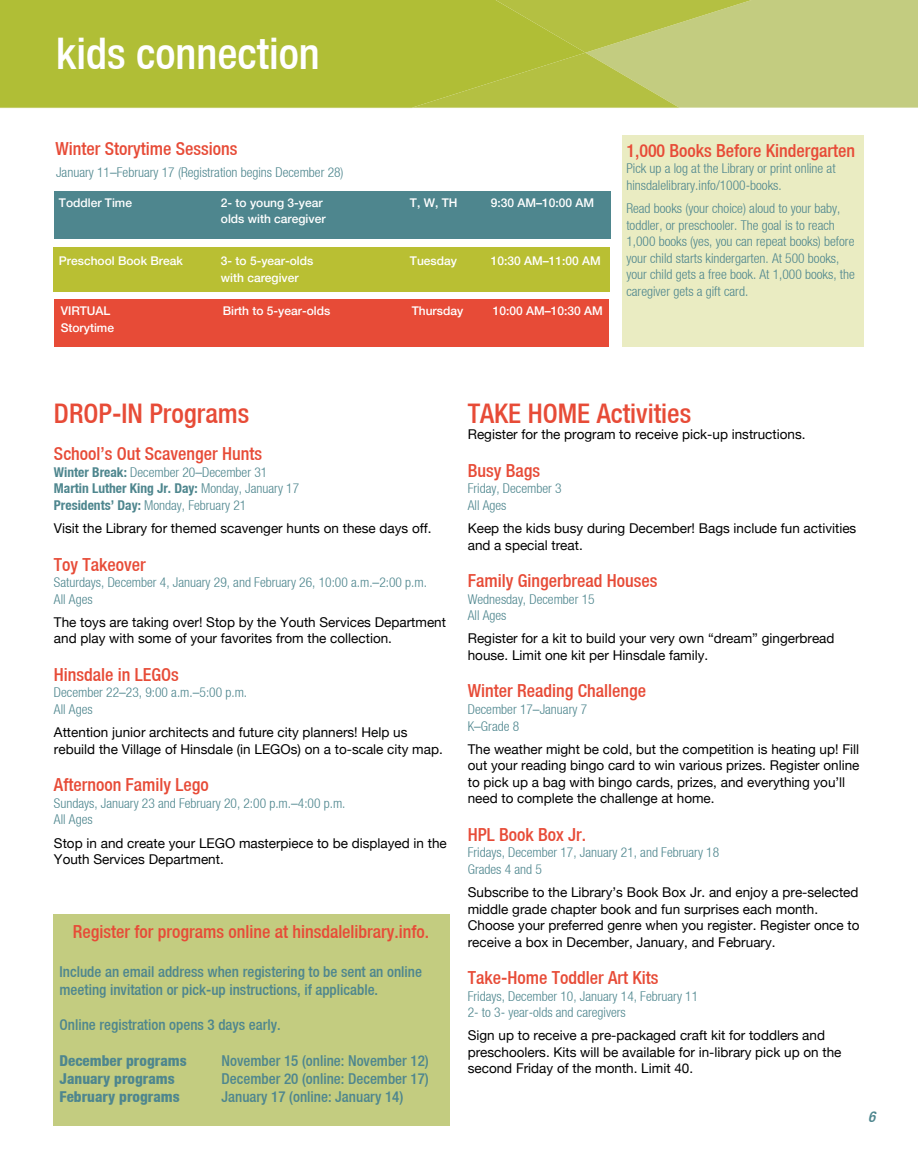
<style>
.page{position:relative;width:918px;height:1175px;background:#fff}
.page>*{position:absolute;margin:0;border:0;box-sizing:border-box;transform-origin:0 0}
.t1{font:500 condensed 43.5px "Helvetica Neue LT";color:#fff}
.t2{font:500 condensed 27px "Helvetica Neue LT";color:#e74b37}
.t3{font:500 condensed 18px "Helvetica Neue LT";color:#e74b37}
.t4{font:500 condensed 15px/18px "Helvetica Neue LT";color:#4e868e}
.t5{font:800 condensed 15px "Helvetica Neue LT";color:#4e868e}
.t6{font:italic 500 condensed 15px "Helvetica Neue LT";color:#4e868e}
.t7{font:13.5px/16.5px "Helvetica Neue";color:#000}
.t8{font:300 condensed 13.5px/16.5px "Helvetica Neue LT";color:#4e868e}
.t9{font:500 12px "Helvetica Neue LT";color:#fff}
.s1{font-weight:700}
</style>
<div class="page">
<div style="left:752px;top:0;width:166px;height:108px;background:#c3cc80"></div>
<svg style="left:586px;top:0;width:166px;height:108px"></svg>
<svg style="left:0;top:0;width:586px;height:108px;fill:#b0be36"></svg>
<div style="left:53px;top:914px;width:396px;height:212px;background:#c3cc80"></div>
<div style="left:54px;top:191px;width:557px;height:47px;background:#4e868e"></div>
<div style="left:54px;top:247px;width:556px;height:45px;background:#b9bf33"></div>
<div style="left:622px;top:135px;width:242px;height:212px;background:#eaecc2"></div>
<div style="left:54px;top:300px;width:554px;height:47px;background:#e74b37"></div>
<h1 class="t1" style="left:56px;top:27px;width:265px">kids connection</h1>
<h3 class="t3" style="left:55px;top:137px;width:183px">Winter Storytime Sessions</h3>
<p class="t8" style="left:56px;top:164px;width:289px">January 11–February 17 (Registration begins December 28)</p>
<p class="t9" style="left:59px;top:195px;width:75px">Toddler Time</p>
<p class="t9" style="left:221px;top:195px;width:103px">2- to young 3-year</p>
<p class="t9" style="left:410px;top:195px;width:49px">T, W, TH</p>
<p class="t9" style="left:491px;top:195px;width:105px">9:30 AM–10:00 AM</p>
<p class="t9" style="left:221px;top:212px;width:106px">olds with caregiver</p>
<p class="t9" style="left:59px;top:254px;width:126px">Preschool Book Break</p>
<p class="t9" style="left:221px;top:254px;width:94px">3- to 5-year-olds</p>
<p class="t9" style="left:410px;top:254px;width:49px">Tuesday</p>
<p class="t9" style="left:491px;top:254px;width:112px">10:30 AM–11:00 AM</p>
<p class="t9" style="left:221px;top:270px;width:79px">with caregiver</p>
<p class="t9" style="left:61px;top:304px;width:51px">VIRTUAL</p>
<p class="t9" style="left:223px;top:304px;width:109px">Birth to 5-year-olds</p>
<p class="t9" style="left:412px;top:304px;width:53px">Thursday</p>
<p class="t9" style="left:493px;top:304px;width:112px">10:00 AM–10:30 AM</p>
<p class="t9" style="left:61px;top:320px;width:55px">Storytime</p>
<h3 class="t3" style="left:626px;top:140px;width:230px">1,000 Books Before Kindergarten</h3>
<p class="t8" style="left:626px;top:160px;width:211px">Pick up a log at the Library or print online at hinsdalelibrary.info/1000-books.</p>
<p class="t8" style="left:626px;top:200px;width:230px">Read books (your choice) aloud to your baby, toddler, or preschooler. The goal is to reach 1,000 books (yes, you can repeat books) before your child starts kindergarten. At 500 books, your child gets a free book. At 1,000 books, the caregiver gets a gift card.</p>
<h2 class="t2" style="left:54px;top:397px;width:197px">DROP-IN Programs</h2>
<h3 class="t3" style="left:54px;top:443px;width:210px">School’s Out Scavenger Hunts</h3>
<p class="t8" style="left:54px;top:464px;width:247px"><span class="s1">Winter Break:</span> December 20–December 31<br><span class="s1">Martin Luther King Jr. Day:</span> Monday, January 17<br><span class="s1">Presidents’ Day:</span> Monday, February 21</p>
<p class="t7" style="left:54px;top:520px;width:379px">Visit the Library for themed scavenger hunts on these days off.</p>
<h3 class="t3" style="left:54px;top:553px;width:93px">Toy Takeover</h3>
<p class="t8" style="left:54px;top:574px;width:375px">Saturdays, December 4, January 29, and February 26, 10:00 a.m.–2:00 p.m.<br>All Ages</p>
<p class="t7" style="left:54px;top:613px;width:394px">The toys are taking over! Stop by the Youth Services Department and play with some of your favorites from the collection.</p>
<h3 class="t3" style="left:54px;top:664px;width:126px">Hinsdale in LEGOs</h3>
<p class="t8" style="left:54px;top:684px;width:195px">December 22–23, 9:00 a.m.–5:00 p.m.<br>All Ages</p>
<p class="t7" style="left:54px;top:724px;width:390px">Attention junior architects and future city planners! Help us rebuild the Village of Hinsdale (in LEGOs) on a to-scale city map.</p>
<h3 class="t3" style="left:54px;top:774px;width:156px">Afternoon Family Lego</h3>
<p class="t8" style="left:54px;top:794px;width:293px">Sundays, January 23 and February 20, 2:00 p.m.–4:00 p.m.<br>All Ages</p>
<p class="t7" style="left:54px;top:834px;width:394px">Stop in and create your LEGO masterpiece to be displayed in the<br>Youth Services Department.</p>
<h3 class="t3" style="left:73px;top:921px;width:358px">Register for programs online at hinsdalelibrary.info.</h3>
<p class="t4" style="left:60px;top:962px;width:364px">Include an email address when registering to be sent an online meeting invitation or pick-up instructions, if applicable.</p>
<p class="t4" style="left:60px;top:1015px;width:223px">Online registration opens 3 days early.</p>
<p class="t5" style="left:60px;top:1051px;width:129px">December programs</p>
<p class="t4" style="left:222px;top:1051px;width:209px">November 15 (online: November 12)</p>
<p class="t5" style="left:60px;top:1069px;width:117px">January programs</p>
<p class="t4" style="left:222px;top:1069px;width:209px">December 20 (online: December 17)</p>
<p class="t5" style="left:60px;top:1087px;width:122px">February programs</p>
<p class="t4" style="left:222px;top:1087px;width:183px">January 17 (online: January 14)</p>
<h2 class="t2" style="left:468px;top:397px;width:225px">TAKE HOME Activities</h2>
<p class="t7" style="left:468px;top:426px;width:339px">Register for the program to receive pick-up instructions.</p>
<h3 class="t3" style="left:468px;top:460px;width:74px">Busy Bags</h3>
<p class="t8" style="left:468px;top:480px;width:95px">Friday, December 3<br>All Ages</p>
<p class="t7" style="left:468px;top:520px;width:390px">Keep the kids busy during December! Bags include fun activities and a special treat.</p>
<h3 class="t3" style="left:468px;top:570px;width:191px">Family Gingerbread Houses</h3>
<p class="t8" style="left:468px;top:590px;width:128px">Wednesday, December 15<br>All Ages</p>
<p class="t7" style="left:468px;top:630px;width:368px">Register for a kit to build your very own “dream” gingerbread house. Limit one kit per Hinsdale family.</p>
<h3 class="t3" style="left:468px;top:680px;width:180px">Winter Reading Challenge</h3>
<p class="t8" style="left:468px;top:701px;width:121px">December 17–January 7<br>K–Grade 8</p>
<p class="t7" style="left:468px;top:740px;width:393px">The weather might be cold, but the competition is heating up! Fill out your reading bingo card to win various prizes. Register online to pick up a bag with bingo cards, prizes, and everything you’ll need to complete the challenge at home.</p>
<h3 class="t3" style="left:468px;top:823px;width:120px">HPL Book Box Jr.</h3>
<p class="t8" style="left:468px;top:844px;width:253px">Fridays, December 17, January 21, and February 18<br>Grades 4 and 5</p>
<p class="t7" style="left:468px;top:883px;width:393px">Subscribe to the Library’s Book Box Jr. and enjoy a pre-selected middle grade chapter book and fun surprises each month.<br>Choose your preferred genre when you register. Register once to receive a box in December, January, and February.</p>
<h3 class="t3" style="left:468px;top:967px;width:192px">Take-Home Toddler Art Kits</h3>
<p class="t8" style="left:468px;top:987px;width:232px">Fridays, December 10, January 14, February 11<br>2- to 3- year-olds and caregivers</p>
<p class="t7" style="left:468px;top:1027px;width:375px">Sign up to receive a pre-packaged craft kit for toddlers and preschoolers. Kits will be available for in-library pick up on the second Friday of the month. Limit 40.</p>
<p class="t6" style="left:868px;top:1107px;width:9px">6</p>
</div>
